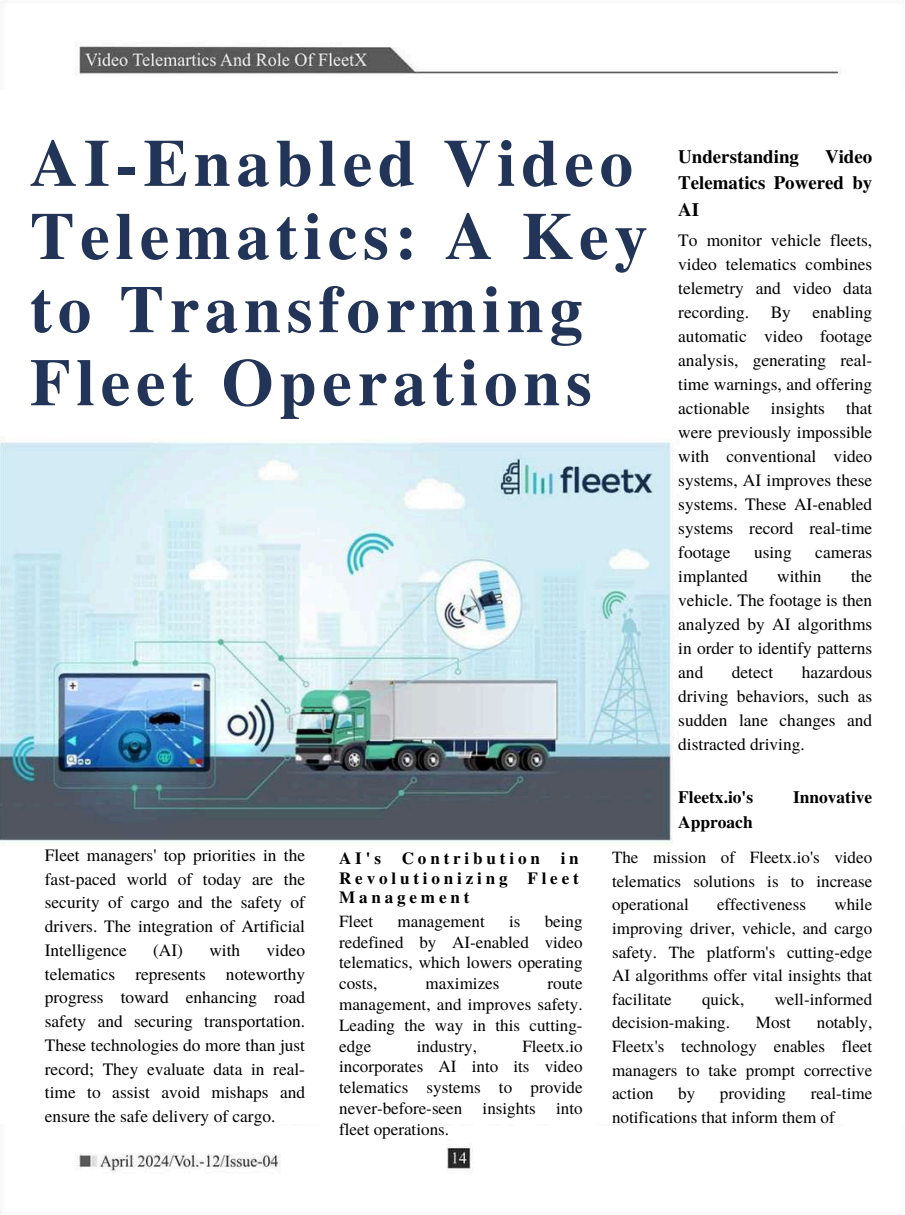
<style>
.page{position:relative;width:905px;height:1215px;background:#fff}
.page>*{position:absolute;margin:0;border:0;box-sizing:border-box;transform-origin:0 0}
.t1{font:700 66.75px/73.2px "Te X Gyre Termes";letter-spacing:.085em;color:#223558}
.t2{font:700 18.9px/26.2px "Te X Gyre Termes";color:#000;text-align:justify}
.t3{font:17.4px/24px "Te X Gyre Termes";color:#000;text-align:justify}
.t4{font:700 17.4px "Te X Gyre Termes";color:#000}
.t5{font:17.1px/20.9px "Te X Gyre Termes";color:#000;text-align:justify}
.t6{font:700 17.1px/19.4px "Te X Gyre Termes";letter-spacing:.225em;color:#000;text-align:justify}
</style>
<div class="page">
<img style="left:0;top:438px;width:673px;height:407px">
<img style="left:1px;top:1px;width:903px;height:73px">
<img style="left:0;top:1125px;width:832px;height:88px">
<h1 class="t1" style="left:30px;top:123px;width:619px">AI-Enabled Video<br>Telematics: A Key to Transforming<br>Fleet Operations</h1>
<p class="t2" style="left:678px;top:143px;width:195px;text-indent:147px">Video Telematics Powered by AI</p>
<p class="t3" style="left:678px;top:228px;width:195px">To monitor vehicle fleets, video telematics combines telemetry and video data recording. By enabling automatic video footage analysis, generating real&shy;time warnings, and offering actionable insights that were previously impossible with conventional video systems, AI improves these systems. These AI-enabled systems record real-time footage</p>
<p class="t2" style="left:678px;top:143px;width:122px">Understanding</p>
<p class="t3" style="left:754px;top:540px;width:39px">using</p>
<p class="t3" style="left:815px;top:540px;width:58px">cameras</p>
<p class="t3" style="left:678px;top:564px;width:71px">implanted</p>
<p class="t3" style="left:777px;top:564px;width:46px">within</p>
<p class="t3" style="left:678px;top:564px;width:195px;text-indent:173px">the vehicle. The footage is then analyzed by AI algorithms in order to identify patterns and</p>
<p class="t3" style="left:678px;top:660px;width:195px;text-indent:123px">hazardous driving behaviors, such as sudden lane changes and distracted driving.</p>
<p class="t4" style="left:678px;top:784px;width:76px">Fleetx.io's</p>
<p class="t4" style="left:793px;top:784px;width:81px">Innovative</p>
<p class="t4" style="left:678px;top:808px;width:76px">Approach</p>
<p class="t3" style="left:731px;top:660px;width:43px">detect</p>
<p class="t3" style="left:45px;top:842px;width:262px">Fleet managers' top priorities in the fast-paced world of today are the security of cargo and the safety of drivers. The integration of Artificial Intelligence</p>
<p class="t3" style="left:45px;top:937px;width:262px;text-indent:222px">video telematics represents noteworthy progress toward enhancing road safety and securing transportation.<br>These technologies do more than just record; They evaluate data in real&shy;time to assist avoid mishaps and ensure the safe delivery of cargo.</p>
<p class="t3" style="left:153px;top:937px;width:89px">(AI) with</p>
<p class="t6" style="left:339px;top:848px;width:241px">AI's Contribution in Revolutionizing Fleet Management</p>
<p class="t5" style="left:339px;top:910px;width:36px">Fleet</p>
<p class="t5" style="left:397px;top:910px;width:89px">management</p>
<p class="t5" style="left:509px;top:910px;width:13px">is</p>
<p class="t5" style="left:339px;top:910px;width:245px;text-indent:205px">being redefined by AI-enabled video telematics, which lowers operating costs,</p>
<p class="t5" style="left:425px;top:972px;width:75px">maximizes</p>
<p class="t5" style="left:339px;top:972px;width:245px;text-indent:208px">route management, and improves safety.<br>Leading the way in this cutting&shy;edge</p>
<p class="t5" style="left:339px;top:1034px;width:245px;text-indent:183px">Fleetx.io incorporates AI into its video telematics systems to provide never-before-seen insights into fleet operations.</p>
<p class="t5" style="left:417px;top:1034px;width:62px">industry,</p>
<p class="t5" style="left:612px;top:845px;width:262px;line-height:23.7px">The mission of Fleetx.io's video telematics solutions is to increase operational</p>
<p class="t5" style="left:612px;top:892px;width:262px;line-height:23.7px;text-indent:222px">while improving driver, vehicle, and cargo safety. The platform's cutting-edge AI algorithms offer vital insights that facilitate</p>
<p class="t5" style="left:717px;top:893px;width:91px">effectiveness</p>
<p class="t5" style="left:702px;top:988px;width:44px">quick,</p>
<p class="t5" style="left:774px;top:988px;width:99px">well-informed</p>
<p class="t5" style="left:612px;top:1011px;width:119px">decision-making.</p>
<p class="t5" style="left:755px;top:1011px;width:37px">Most</p>
<p class="t5" style="left:612px;top:1010px;width:262px;line-height:23.7px;text-indent:205px">notably, Fleetx's technology enables fleet managers to take prompt corrective action</p>
<p class="t5" style="left:612px;top:1081px;width:262px;line-height:23.7px;text-indent:199px">real-time notifications that inform them of</p>
<p class="t5" style="left:678px;top:1082px;width:19px">by</p>
<p class="t5" style="left:719px;top:1082px;width:68px">providing</p>
</div>
